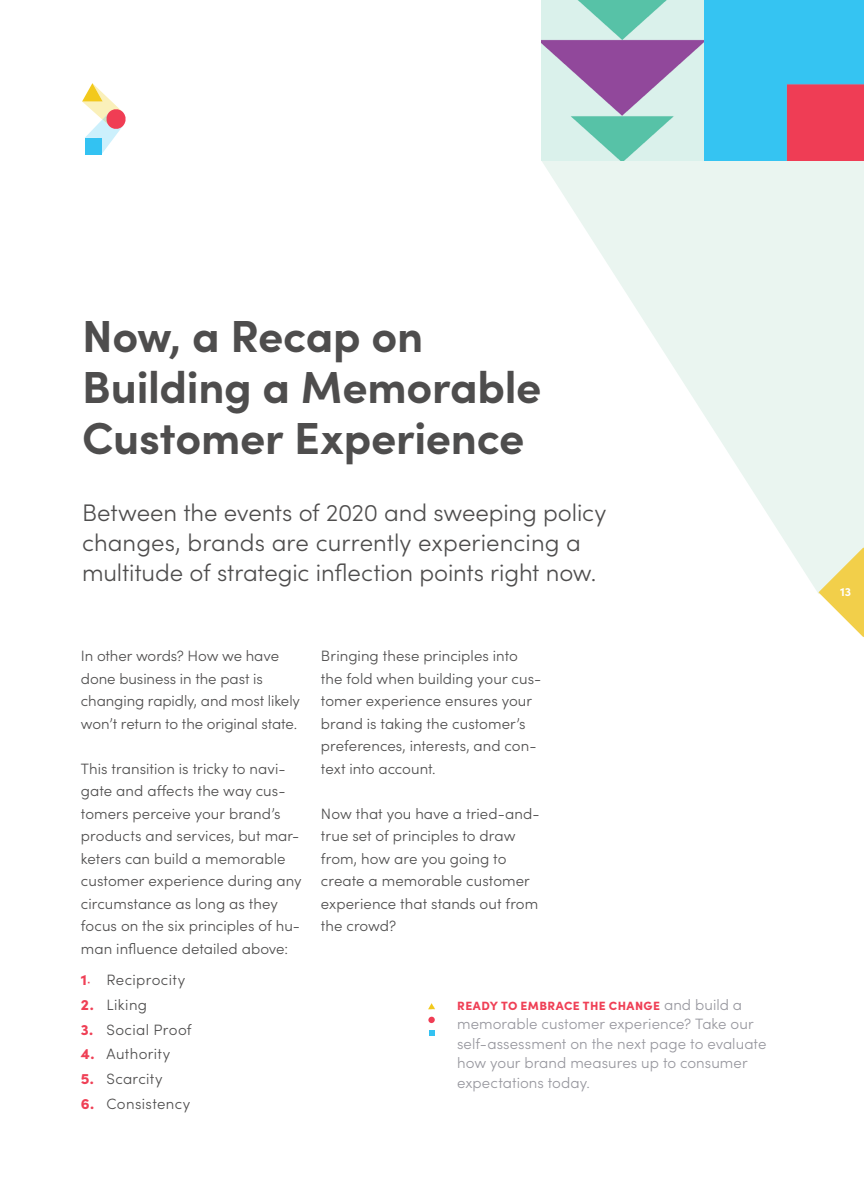
<style>
.page{position:relative;width:864px;height:1188px;background:#fff}
.page>*{position:absolute;margin:0;border:0;box-sizing:border-box;transform-origin:0 0}
.t1{font:700 45px/51px "Sofia Pro";letter-spacing:-.005em;color:#4e4d4d}
.t2{font:300 24px/30px "Sofia Pro";letter-spacing:-.005em;color:#4e4d4d}
.t3{font:300 15px/22.5px "Sofia Pro";letter-spacing:.005em;color:#4e4d4d}
.t4{font:300 15px/19.5px "Sofia Pro";letter-spacing:.005em;color:#97979e}
.t5{font:300 15px "Sofia Pro";letter-spacing:.025em;color:#4e4d4d}
.t6{font:900 15px "Sofia Pro";color:#ef4056}
.t7{font:900 12px "Sofia Pro";letter-spacing:.04em;color:#ef4056}
.t8{font:700 12px "Sofia Pro";color:#fff}
.s1{font-weight:900;color:#ef4056}
.s2{font-weight:300;font-size:15px;color:#97979e}
</style>
<div class="page">
<svg style="left:542px;top:161px;width:322px;height:431px;fill:#eaf5f0"></svg>
<svg style="left:82px;top:83px;width:44px;height:72px"></svg>
<img style="left:542px;top:0;width:322px;height:161px">
<div style="left:428px;top:1017px;width:7px;height:6px;background:#f03d54;border-radius:50%"></div>
<svg style="left:429px;top:1031px;width:5px;height:5px"></svg>
<svg style="left:428px;top:1003px;width:7px;height:6px"></svg>
<svg style="left:818px;top:547px;width:46px;height:90px"></svg>
<h1 class="t1" style="left:82px;top:307px;width:461px">Now, a Recap on<br>Building a Memorable<br>Customer Experience</h1>
<h2 class="t2" style="left:82px;top:496px;width:526px">Between the events of 2020 and sweeping policy changes, brands are currently experiencing a multitude of strategic inflection points right now.</h2>
<p class="t3" style="left:81px;top:644px;width:221px">In other words? How we have done business in the past is changing rapidly, and most likely won’t return to the original state.</p>
<p class="t3" style="left:81px;top:756px;width:222px">This transition is tricky to navi&shy;gate and affects the way cus&shy;tomers perceive your brand’s products and services, but mar&shy;keters can build a memorable customer experience during any circumstance as long as they focus on the six principles of hu&shy;man influence detailed above:</p>
<p class="t6" style="left:81px;top:968px;width:8px">1</p>
<p class="t3" style="left:106px;top:968px;width:80px">Reciprocity</p>
<p class="t3" style="left:81px;top:993px;width:68px"><span class="s1">2.</span> Liking</p>
<p class="t5" style="left:81px;top:1018px;width:112px"><span class="s1">3.</span> Social Proof</p>
<p class="t5" style="left:81px;top:1043px;width:91px"><span class="s1">4.</span> Authority</p>
<p class="t3" style="left:81px;top:1067px;width:83px"><span class="s1">5.</span> Scarcity</p>
<p class="t5" style="left:81px;top:1093px;width:111px"><span class="s1">6.</span> Consistency</p>
<p class="t3" style="left:321px;top:644px;width:222px">Bringing these principles into the fold when building your cus&shy;tomer experience ensures your brand is taking the customer’s preferences, interests, and con&shy;text into account.</p>
<p class="t3" style="left:321px;top:801px;width:220px">Now that you have a tried-and&shy;true set of principles to draw from, how are you going to create a memorable customer experience that stands out from the crowd?</p>
<p class="t7" style="left:457px;top:996px;width:286px">READY TO EMBRACE THE CHANGE <span class="s2">and build a</span></p>
<p class="t4" style="left:457px;top:1013px;width:311px">memorable customer experience? Take our self-assessment on the next page to evaluate how your brand measures up to consumer expectations today.</p>
<p class="t8" style="left:840px;top:583px;width:13px">13</p>
</div>
